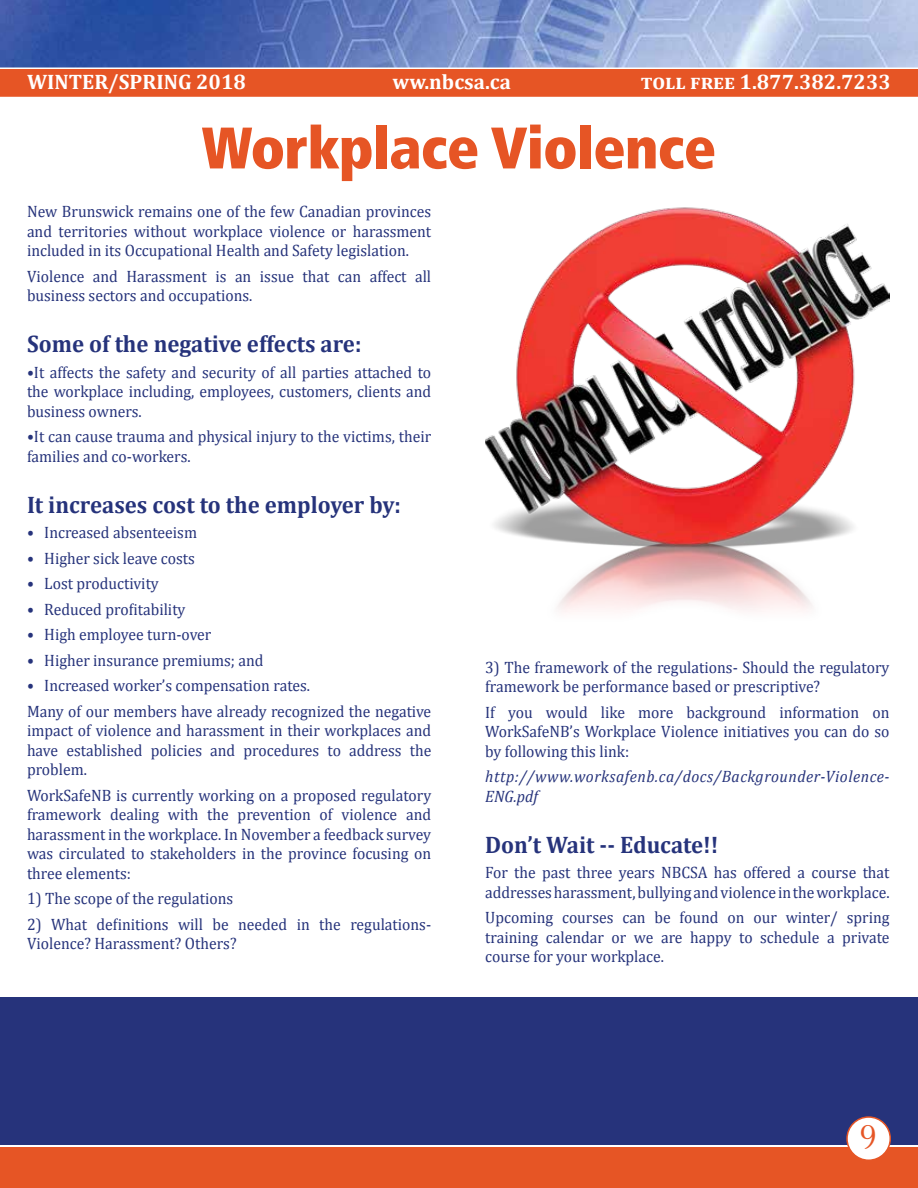
<style>
.page{position:relative;width:918px;height:1188px;background:#fff}
.page>*{position:absolute;margin:0;border:0;box-sizing:border-box;transform-origin:0 0}
.t1{font:900 condensed 58.5px "Frutiger";letter-spacing:-.015em;color:#e65525}
.t2{font:33px "Rochester";color:#e65525}
.t3{font:700 24px "Cambria";color:#26337b;scale:.95 1}
.t4{font:700 21px "Cambria";color:#fff}
.t5{font:16.5px/19.5px "Cambria";color:#26337b;text-align:justify;scale:.95 1}
.t6{font:italic 16.5px/19.5px "Cambria";letter-spacing:.035em;color:#26337b;scale:.95 1}
</style>
<div class="page">
<img style="left:0;top:0;width:918px;height:68px">
<div style="left:0;top:69px;width:918px;height:28px;background:#e65525"></div>
<div style="left:0;top:997px;width:918px;height:147px;background:#26337b"></div>
<div style="left:0;top:1148px;width:918px;height:40px;background:#e65525"></div>
<div style="left:847px;top:1117px;width:43px;height:43px;background:#fff;border-radius:50%"></div>
<div style="left:846px;top:1116px;width:45px;height:45px;border:2px solid #e65525;border-radius:50%"></div>
<img style="left:485px;top:207px;width:405px;height:405px">
<p class="t4" style="left:27px;top:67px;width:220px">WINTER/SPRING 2018</p>
<p class="t4" style="left:393px;top:67px;width:120px">ww.nbcsa.ca</p>
<p class="t4" style="left:641px;top:67px;width:252px">toll free 1.877.382.7233</p>
<h1 class="t1" style="left:202px;top:112px;width:516px">Workplace Violence</h1>
<p class="t5" style="left:27px;top:202px;width:427px">New Brunswick remains one of the few Canadian provinces and territories without workplace violence or harassment included in its Occupational Health and Safety legislation.</p>
<p class="t5" style="left:27px;top:266px;width:427px">Violence and Harassment is an issue that can affect all business sectors and occupations.</p>
<h3 class="t3" style="left:27px;top:327px;width:353px">Some of the negative effects are:</h3>
<p class="t5" style="left:27px;top:362px;width:427px">•It affects the safety and security of all parties attached to the workplace including, employees, customers, clients and business owners.</p>
<p class="t5" style="left:27px;top:427px;width:427px">•It can cause trauma and physical injury to the victims, their families and co-workers.</p>
<h3 class="t3" style="left:27px;top:488px;width:395px">It increases cost to the employer by:</h3>
<p class="t5" style="left:27px;top:523px;width:181px">• Increased absenteeism</p>
<p class="t5" style="left:27px;top:548px;width:178px">• Higher sick leave costs</p>
<p class="t5" style="left:27px;top:574px;width:140px">• Lost productivity</p>
<p class="t5" style="left:27px;top:599px;width:168px">• Reduced profitability</p>
<p class="t5" style="left:27px;top:625px;width:196px">• High employee turn-over</p>
<p class="t5" style="left:27px;top:650px;width:250px">• Higher insurance premiums; and</p>
<p class="t5" style="left:27px;top:673px;width:427px;line-height:25.5px">• Increased worker’s compensation rates.<br>Many of our members have already recognized the negative</p>
<p class="t5" style="left:27px;top:721px;width:427px">impact of violence and harassment in their workplaces and have established policies and procedures to address the problem.</p>
<p class="t5" style="left:27px;top:785px;width:427px">WorkSafeNB is currently working on a proposed regulatory framework dealing with the prevention of violence and harassment in the workplace. In November a feedback survey was circulated to stakeholders in the province focusing on three elements:</p>
<p class="t5" style="left:27px;top:889px;width:219px">1) The scope of the regulations</p>
<p class="t5" style="left:27px;top:914px;width:427px">2) What definitions will be needed in the regulations-<br>Violence? Harassment? Others?</p>
<p class="t5" style="left:485px;top:657px;width:427px">3) The framework of the regulations- Should the regulatory framework be performance based or prescriptive?</p>
<p class="t5" style="left:485px;top:702px;width:427px">If you would like more background information on WorkSafeNB’s Workplace Violence initiatives you can do so by following this link:</p>
<p class="t6" style="left:485px;top:766px;width:427px">http://www.worksafenb.ca/docs/Backgrounder-Violence-<br>ENG.pdf</p>
<h3 class="t3" style="left:485px;top:828px;width:247px">Don’t Wait -- Educate!!</h3>
<p class="t5" style="left:485px;top:863px;width:427px">For the past three years NBCSA has offered a course that addresses harassment, bullying and violence in the workplace.</p>
<p class="t5" style="left:485px;top:908px;width:427px">Upcoming courses can be found on our winter/ spring training calendar or we are happy to schedule a private course for your workplace.</p>
<h2 class="t2" style="left:859px;top:1115px;width:19px">9</h2>
</div>
